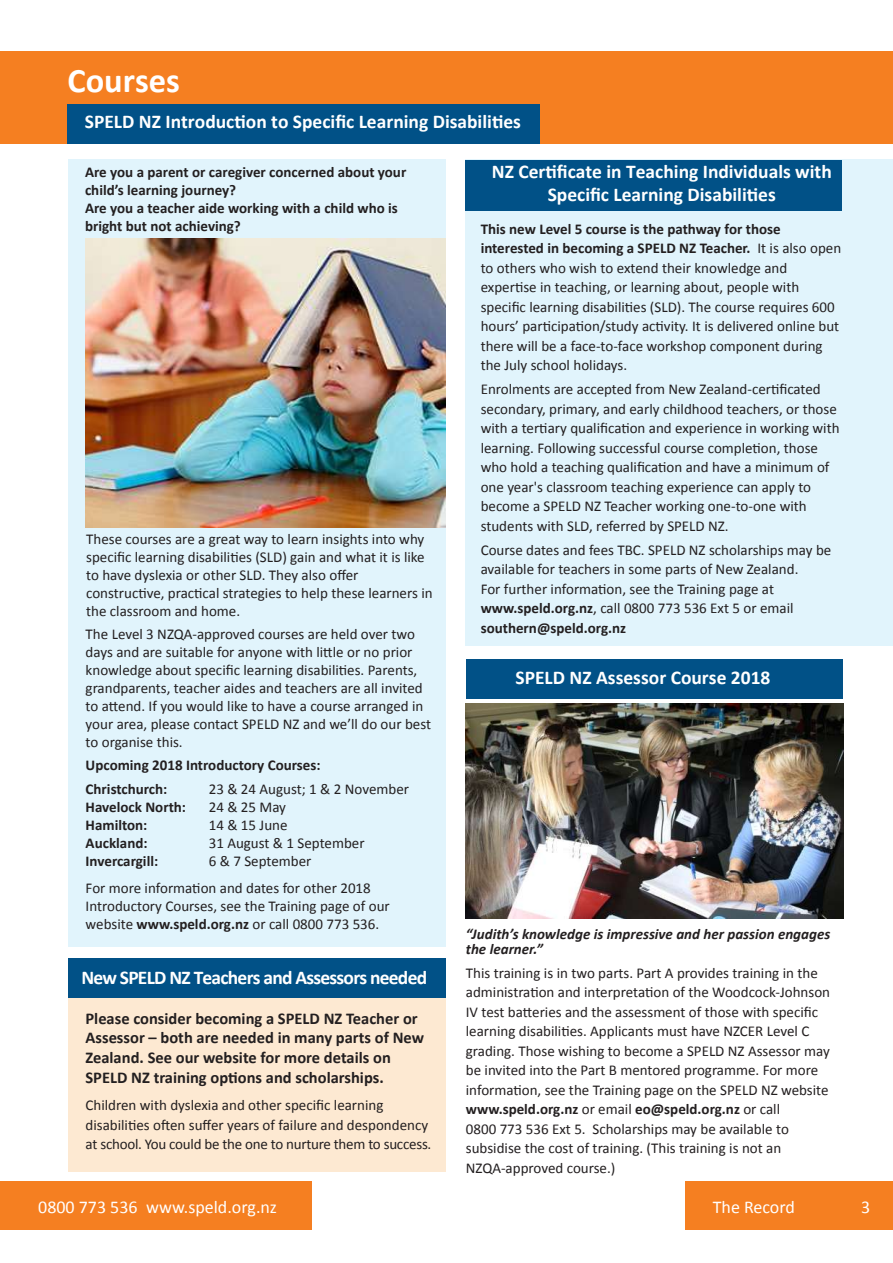
<style>
.page{position:relative;width:893px;height:1263px;background:#fff}
.page>*{position:absolute;margin:0;border:0;box-sizing:border-box;transform-origin:0 0}
.t1{font:700 34.5px "Calibri";color:#fff}
.t2{font:700 19.5px/23.4px "Calibri";color:#fff;text-align:center}
.t3{font:700 19.5px "Calibri";letter-spacing:-.04em;color:#fff}
.t4{font:18px "Calibri";color:#fff}
.t5{font:700 16.5px/19.8px "Calibri";color:#231f20}
.t6{font:15px/19.5px "Calibri";color:#231f20}
.t7{font:700 15px/18px "Calibri";color:#231f20}
.t8{font:italic 700 15px/15px "Calibri";color:#231f20}
.s1{font-weight:700}
</style>
<div class="page">
<div style="left:68px;top:159px;width:377px;height:788px;background:#e1f4fc"></div>
<div style="left:686px;top:1181px;width:207px;height:48px;background:#f57f21"></div>
<div style="left:0;top:1181px;width:312px;height:48px;background:#f57f21"></div>
<div style="left:0;top:51px;width:893px;height:93px;background:#f57f21"></div>
<div style="left:67px;top:104px;width:473px;height:40px;background:#015187"></div>
<div style="left:466px;top:659px;width:376px;height:39px;background:#015187"></div>
<div style="left:466px;top:160px;width:427px;height:486px;background:#e1f4fc"></div>
<div style="left:466px;top:160px;width:376px;height:50px;background:#015187"></div>
<div style="left:68px;top:997px;width:377px;height:175px;background:#fde9d2"></div>
<div style="left:68px;top:958px;width:377px;height:39px;background:#015187"></div>
<img style="left:86px;top:238px;width:359px;height:290px">
<img style="left:466px;top:703px;width:377px;height:216px">
<h1 class="t1" style="left:67px;top:58px;width:114px">Courses</h1>
<h2 class="t2" style="left:85px;top:110px;width:438px">SPELD NZ Introduction to Specific Learning Disabilities</h2>
<p class="t7" style="left:85px;top:163px;width:323px">Are you a parent or caregiver concerned about your child’s learning journey?<br>Are you a teacher aide working with a child who is bright but not achieving?</p>
<p class="t6" style="left:86px;top:530px;width:348px;line-height:18px">These courses are a great way to learn insights into why specific learning disabilities (SLD) gain and what it is like to have dyslexia or other SLD. They also offer constructive, practical strategies to help these learners in the classroom and home.</p>
<p class="t6" style="left:86px;top:625px;width:347px;line-height:18px">The Level 3 NZQA-approved courses are held over two days and are suitable for anyone with little or no prior knowledge about specific learning disabilities. Parents, grandparents, teacher aides and teachers are all invited to attend. If you would like to have a course arranged in your area, please contact SPELD NZ and we’ll do our best to organise this.</p>
<p class="t7" style="left:86px;top:753px;width:236px;line-height:24px">Upcoming 2018 Introductory Courses:<br>Christchurch:</p>
<p class="t6" style="left:209px;top:779px;width:202px">23 &amp; 24 August; 1 &amp; 2 November</p>
<p class="t7" style="left:86px;top:798px;width:102px">Havelock North:</p>
<p class="t6" style="left:209px;top:797px;width:79px">24 &amp; 25 May</p>
<p class="t7" style="left:86px;top:816px;width:63px">Hamilton:</p>
<p class="t6" style="left:209px;top:815px;width:80px">14 &amp; 15 June</p>
<p class="t7" style="left:86px;top:834px;width:63px">Auckland:</p>
<p class="t6" style="left:209px;top:833px;width:157px">31 August &amp; 1 September</p>
<p class="t7" style="left:86px;top:852px;width:74px">Invercargill:</p>
<p class="t6" style="left:86px;top:847px;width:287px;line-height:27px;text-indent:123px">6 &amp; 7 September<br>For more information and dates for other 2018</p>
<p class="t6" style="left:86px;top:897px;width:306px;line-height:18px">Introductory Courses, see the Training page of our website <span class="s1">www.speld.org.nz</span> or call 0800 773 536.</p>
<h2 class="t3" style="left:81px;top:964px;width:347px">New SPELD NZ Teachers and Assessors needed</h2>
<p class="t5" style="left:86px;top:1008px;width:340px">Please consider becoming a SPELD NZ Teacher or Assessor – both are needed in many parts of New Zealand. See our website for more details on SPELD NZ training options and scholarships.</p>
<p class="t6" style="left:86px;top:1095px;width:347px">Children with dyslexia and other specific learning disabilities often suffer years of failure and despondency at school. You could be the one to nurture them to success.</p>
<h2 class="t2" style="left:492px;top:160px;width:342px">NZ Certificate in Teaching Individuals with<br>Specific Learning Disabilities</h2>
<p class="t6" style="left:481px;top:219px;width:362px"><span class="s1">This new Level 5 course is the pathway for those interested in becoming a SPELD NZ Teacher.</span> It is also open to others who wish to extend their knowledge and expertise in teaching, or learning about, people with specific learning disabilities (SLD). The course requires 600 hours’ participation/study activity. It is delivered online but there will be a face-to-face workshop component during the July school holidays.</p>
<p class="t6" style="left:481px;top:380px;width:360px">Enrolments are accepted from New Zealand-certificated secondary, primary, and early childhood teachers, or those with a tertiary qualification and experience in working with learning. Following successful course completion, those who hold a teaching qualification and have a minimum of one year's classroom teaching experience can apply to become a SPELD NZ Teacher working one-to-one with students with SLD, referred by SPELD NZ.</p>
<p class="t6" style="left:481px;top:540px;width:352px">Course dates and fees TBC. SPELD NZ scholarships may be available for teachers in some parts of New Zealand.<br>For further information, see the Training page at <span class="s1">www.speld.org.nz</span>, call 0800 773 536 Ext 5 or email <span class="s1">southern@speld.org.nz</span></p>
<h2 class="t2" style="left:515px;top:665px;width:256px">SPELD NZ Assessor Course 2018</h2>
<p class="t8" style="left:466px;top:926px;width:366px">“Judith’s knowledge is impressive and her passion engages the learner.”</p>
<p class="t6" style="left:466px;top:963px;width:366px">This training is in two parts. Part A provides training in the administration and interpretation of the Woodcock-Johnson IV test batteries and the assessment of those with specific learning disabilities. Applicants must have NZCER Level C grading. Those wishing to become a SPELD NZ Assessor may be invited into the Part B mentored programme. For more information, see the Training page on the SPELD NZ website <span class="s1">www.speld.org.nz</span> or email <span class="s1">eo@speld.org.nz</span> or call<br>0800 773 536 Ext 5. Scholarships may be available to subsidise the cost of training. (This training is not an NZQA-approved course.)</p>
<p class="t4" style="left:38px;top:1195px;width:240px">0800 773 536 www.speld.org.nz</p>
<p class="t4" style="left:713px;top:1195px;width:84px">The Record</p>
<p class="t4" style="left:861px;top:1195px;width:11px">3</p>
</div>
